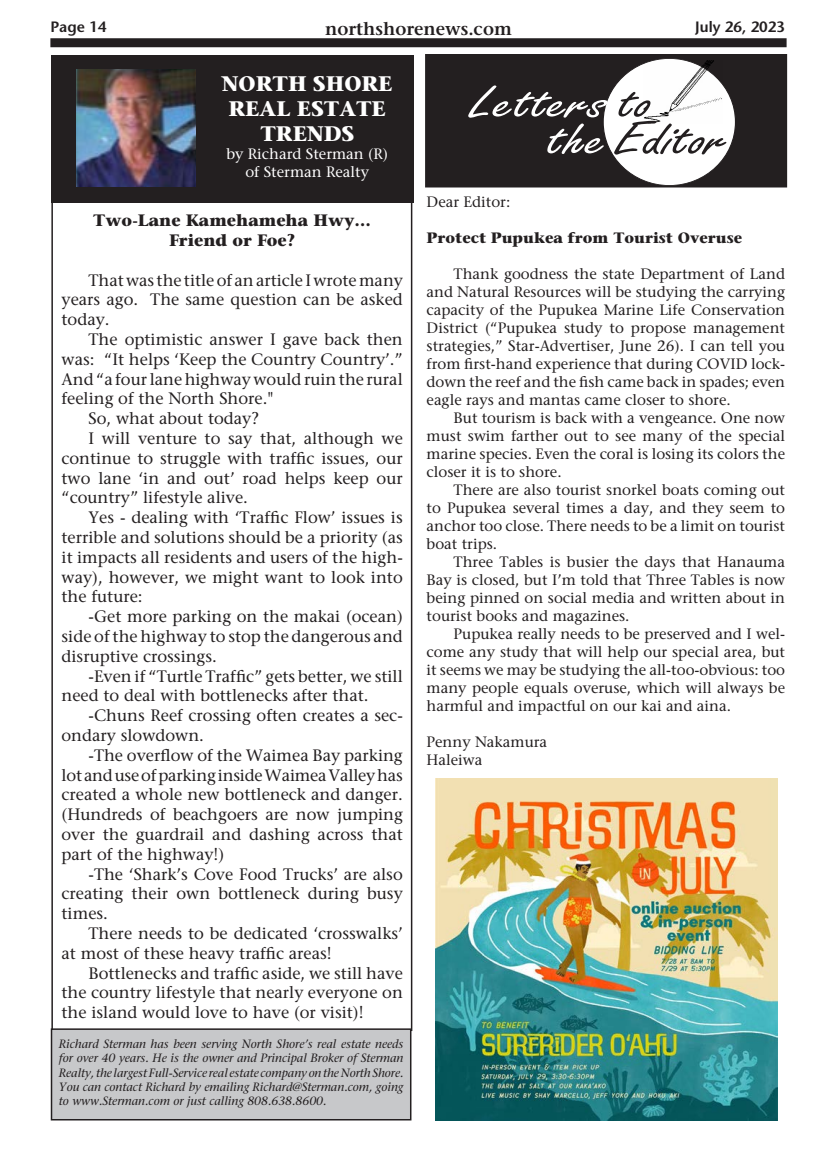
<style>
.page{position:relative;width:837px;height:1161px;background:#fff}
.page>*{position:absolute;margin:0;border:0;box-sizing:border-box;transform-origin:0 0}
.t1{font:48.3px "Freestyle Script";color:#fff;scale:1.39 1}
.t2{font:48.3px "Freestyle Script";color:#231f20;scale:1.39 1}
.Body_text{font:700 21px "Stone Serif";color:#fff}
.t3{font:600 18px "Stone Serif";color:#231f20}
.Body_text-2{font:16.5px/19.8px "Stone Serif";color:#231f20;text-align:justify}
.Body_text-3{font:700 16.5px "Stone Serif";color:#231f20}
.Body_text-4{font:15px/18px "Stone Serif";color:#231f20;text-align:justify}
.Body_text-5{font:15px "Stone Serif";color:#fff}
.Body_text-6{font:700 15px "Stone Serif";color:#231f20}
.t4{font:600 15px "Stone Sans";color:#231f20}
.Body_text-7{font:italic 12px/14.4px "Stone Serif";color:#231f20;text-align:justify}
.s1{color:#231f20}
.s2{color:#fff}
</style>
<div class="page">
<div style="left:50px;top:38px;width:737px;height:9px;background:#231f20"></div>
<div style="left:51px;top:55px;width:363px;height:147px;background:#231f20"></div>
<div style="left:51px;top:201px;width:361px;height:830px;border:2px solid #231f20"></div>
<div style="left:52px;top:1029px;width:359px;height:91px;background:#c7c8ca"></div>
<div style="left:51px;top:1028px;width:360px;height:92px;border:2px solid #231f20"></div>
<div style="left:426px;top:55px;width:360px;height:132px;background:#231f20"></div>
<div style="left:425px;top:54px;width:362px;height:134px;border:2px solid #231f20"></div>
<div style="left:603px;top:58px;width:133px;height:128px;background:#fff;border-radius:50%"></div>
<img style="left:644px;top:61px;width:79px;height:62px">
<img style="left:436px;top:778px;width:342px;height:343px">
<img style="left:77px;top:70px;width:118px;height:116px">
<p class="t4" style="left:50px;top:18px;width:58px">Page 14</p>
<p class="t3" style="left:325px;top:17px;width:188px">northshorenews.com</p>
<p class="t4" style="left:695px;top:18px;width:91px">July 26, 2023</p>
<p class="Body_text" style="left:222px;top:70px;width:172px">NORTH SHORE</p>
<p class="Body_text" style="left:229px;top:95px;width:159px">REAL ESTATE</p>
<p class="Body_text" style="left:260px;top:120px;width:95px">TRENDS</p>
<p class="Body_text-5" style="left:226px;top:145px;width:163px">by Richard Sterman (R)</p>
<p class="Body_text-5" style="left:245px;top:163px;width:125px">of Sterman Realty</p>
<p class="t1" style="left:471px;top:74px;width:130px">Letters <span class="s1">to</span></p>
<p class="t2" style="left:545px;top:111px;width:131px"><span class="s2">the</span> Editor</p>
<p class="Body_text-3" style="left:93px;top:210px;width:279px">Two-Lane Kamehameha Hwy…</p>
<p class="Body_text-3" style="left:169px;top:230px;width:128px">Friend or Foe?</p>
<p class="Body_text-2" style="left:62px;top:270px;width:343px;text-indent:27px">That was the title of an article I wrote many years ago. The same question can be asked today.</p>
<p class="Body_text-2" style="left:62px;top:329px;width:343px;text-indent:27px">The optimistic answer I gave back then was: “It helps ‘Keep the Country Country’.” And “a four lane highway would ruin the rural feeling of the North Shore."</p>
<p class="Body_text-2" style="left:89px;top:408px;width:172px">So, what about today?</p>
<p class="Body_text-2" style="left:62px;top:428px;width:343px;text-indent:27px">I will venture to say that, although we continue to struggle with traffic issues, our two lane ‘in and out’ road helps keep our “country” lifestyle alive.</p>
<p class="Body_text-2" style="left:62px;top:507px;width:343px;text-indent:27px">Yes - dealing with ‘Traffic Flow’ issues is terrible and solutions should be a priority (as it impacts all residents and users of the high&shy;way), however, we might want to look into the future:</p>
<p class="Body_text-2" style="left:62px;top:606px;width:343px;text-indent:27px">-Get more parking on the makai (ocean) side of the highway to stop the dangerous and disruptive crossings.</p>
<p class="Body_text-2" style="left:62px;top:666px;width:343px;text-indent:27px">-Even if “Turtle Traffic” gets better, we still need to deal with bottlenecks after that.</p>
<p class="Body_text-2" style="left:62px;top:705px;width:343px;text-indent:27px">-Chuns Reef crossing often creates a sec&shy;ondary slowdown.</p>
<p class="Body_text-2" style="left:62px;top:745px;width:343px;text-indent:27px">-The overflow of the Waimea Bay parking lot and use of parking inside Waimea Valley has created a whole new bottleneck and danger. (Hundreds of beachgoers are now jumping over the guardrail and dashing across that part of the highway!)</p>
<p class="Body_text-2" style="left:62px;top:864px;width:343px;text-indent:27px">-The ‘Shark’s Cove Food Trucks’ are also creating their own bottleneck during busy times.</p>
<p class="Body_text-2" style="left:62px;top:923px;width:343px;text-indent:27px">There needs to be dedicated ‘crosswalks’ at most of these heavy traffic areas!</p>
<p class="Body_text-2" style="left:62px;top:963px;width:343px;text-indent:27px">Bottlenecks and traffic aside, we still have the country lifestyle that nearly everyone on the island would love to have (or visit)!</p>
<p class="Body_text-7" style="left:59px;top:1036px;width:346px">Richard Sterman has been serving North Shore’s real estate needs for over 40 years. He is the owner and Principal Broker of Sterman Realty, the largest Full-Service real estate company on the North Shore.<br>You can contact Richard by emailing Richard@Sterman.com, going to www.Sterman.com or just calling 808.638.8600.</p>
<p class="Body_text-4" style="left:427px;top:192px;width:85px">Dear Editor:</p>
<p class="Body_text-6" style="left:427px;top:228px;width:317px">Protect Pupukea from Tourist Overuse</p>
<p class="Body_text-4" style="left:427px;top:264px;width:360px;text-indent:27px">Thank goodness the state Department of Land and Natural Resources will be studying the carrying capacity of the Pupukea Marine Life Conservation District (“Pupukea study to propose management strategies,” Star-Advertiser, June 26). I can tell you from first-hand experience that during COVID lock&shy;down the reef and the fish came back in spades; even eagle rays and mantas came closer to shore.</p>
<p class="Body_text-4" style="left:427px;top:408px;width:360px;text-indent:27px">But tourism is back with a vengeance. One now must swim farther out to see many of the special marine species. Even the coral is losing its colors the closer it is to shore.</p>
<p class="Body_text-4" style="left:427px;top:480px;width:360px;text-indent:27px">There are also tourist snorkel boats coming out to Pupukea several times a day, and they seem to anchor too close. There needs to be a limit on tourist boat trips.</p>
<p class="Body_text-4" style="left:427px;top:552px;width:360px;text-indent:27px">Three Tables is busier the days that Hanauma Bay is closed, but I’m told that Three Tables is now being pinned on social media and written about in tourist books and magazines.</p>
<p class="Body_text-4" style="left:427px;top:624px;width:360px;text-indent:27px">Pupukea really needs to be preserved and I wel&shy;come any study that will help our special area, but it seems we may be studying the all-too-obvious: too many people equals overuse, which will always be harmful and impactful on our kai and aina.</p>
<p class="Body_text-4" style="left:427px;top:732px;width:122px">Penny Nakamura</p>
<p class="Body_text-4" style="left:427px;top:750px;width:57px">Haleiwa</p>
</div>
